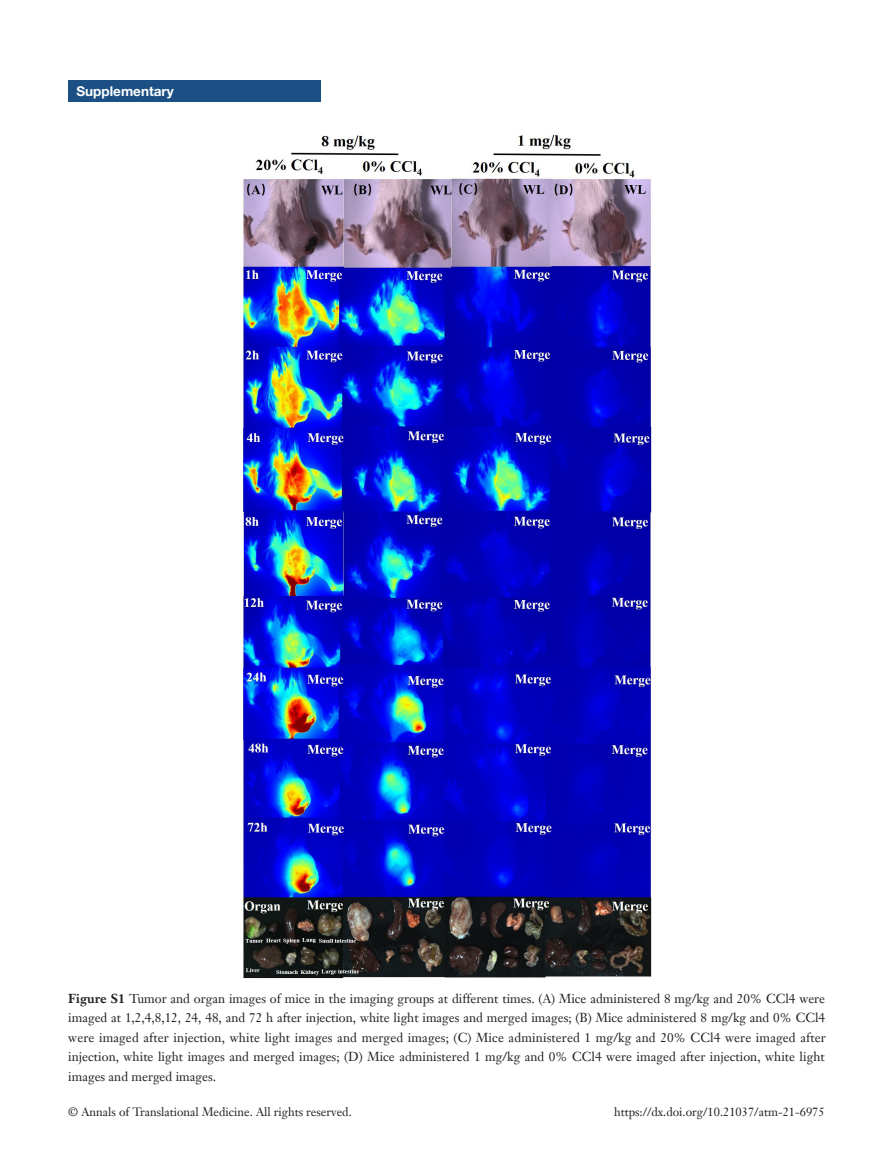
<style>
.page{position:relative;width:893px;height:1170px;background:#fff}
.page>*{position:absolute;margin:0;border:0;box-sizing:border-box;transform-origin:0 0}
.t1{font:700 13.5px "Helvetica Neue LT Pro";color:#fff}
.二级标题下沉{font:12.75px/19.5px "Janson Text LT";letter-spacing:.005em;color:#231f20;text-align:justify}
.t2{font:12px "Janson Text LT";color:#231f20}
.s1{font-weight:700}
</style>
<div class="page">
<div style="left:68px;top:81px;width:252px;height:21px;background:#1c5085"></div>
<img style="left:241px;top:135px;width:411px;height:843px">
<p class="t1" style="left:77px;top:83px;width:99px">Supplementary</p>
<p class="二级标题下沉" style="left:68px;top:988px;width:759px"><span class="s1">Figure S1</span> Tumor and organ images of mice in the imaging groups at different times. (A) Mice administered 8 mg/kg and 20% CCl4 were imaged at 1,2,4,8,12, 24, 48, and 72 h after injection, white light images and merged images; (B) Mice administered 8 mg/kg and 0% CCl4 were imaged after injection, white light images and merged images; (C) Mice administered 1 mg/kg and 20% CCl4 were imaged after injection, white light images and merged images; (D) Mice administered 1 mg/kg and 0% CCl4 were imaged after injection, white light images and merged images.</p>
<p class="t2" style="left:68px;top:1104px;width:285px">© Annals of Translational Medicine. All rights reserved.</p>
<p class="t2" style="left:614px;top:1104px;width:212px">https://dx.doi.org/10.21037/atm-21-6975</p>
</div>
